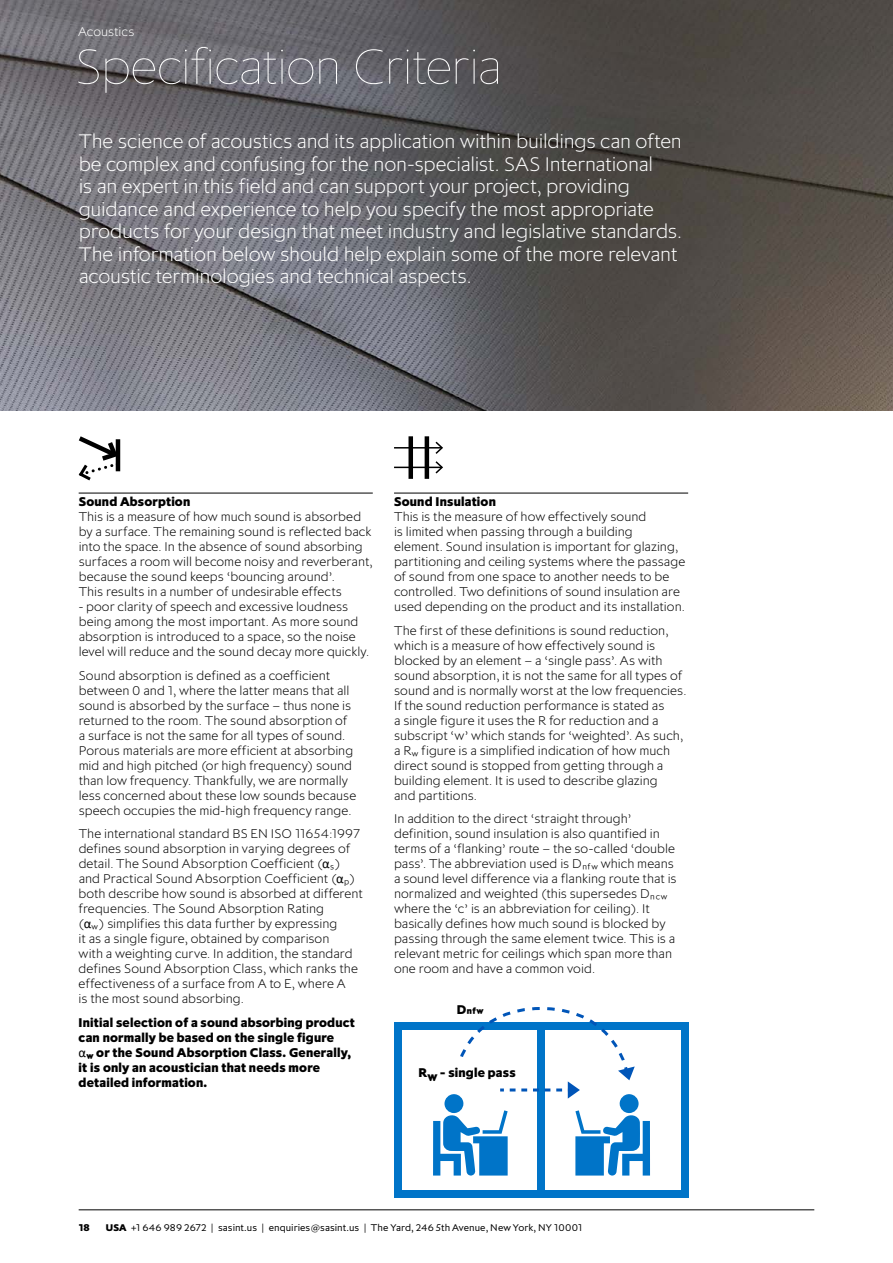
<style>
.page{position:relative;width:893px;height:1263px;background:#fff}
.page>*{position:absolute;margin:0;border:0;box-sizing:border-box;transform-origin:0 0}
.t1{font:52.5px "Pembroke Hair";letter-spacing:-.025em;color:#fff}
.t2{font:200 21px/22.5px "Pembroke";letter-spacing:-.01em;color:#fff}
.t3{font:200 13.5px/15px "Pembroke";color:#000}
.t4{font:800 13.5px/15px "Pembroke";letter-spacing:.015em;color:#000}
.t5{font:200 13.5px "Pembroke";color:#fff}
.t6{font:800 10.5px "Pembroke";color:#000}
.t7{font:10.35px "Pembroke";color:#000}
.s1{font-family:"Calibri";font-weight:400}
.s2{font-weight:800}
</style>
<div class="page">
<hr style="left:79px;top:1209px;width:735px;height:1px;background:#000">
<svg style="left:78px;top:436px;width:43px;height:45px"></svg>
<hr style="left:425px;top:436px;width:4px;height:43px;background:#000">
<div style="left:408px;top:436px;width:5px;height:43px;background:#000"></div>
<hr style="left:394px;top:447px;width:48px;height:1px;background:#000">
<hr style="left:394px;top:467px;width:48px;height:1px;background:#000">
<svg style="left:434px;top:441px;width:9px;height:33px"></svg>
<img style="left:0;top:0;width:893px;height:410px">
<hr style="left:79px;top:493px;width:294px;height:1px;background:#000">
<hr style="left:394px;top:493px;width:294px;height:1px;background:#000">
<div style="left:444px;top:1094px;width:19px;height:19px;background:#0074c8;border-radius:50%"></div>
<svg style="left:433px;top:1110px;width:75px;height:65px"></svg>
<div style="left:620px;top:1094px;width:19px;height:19px;background:#0074c8;border-radius:50%"></div>
<svg style="left:575px;top:1110px;width:75px;height:65px"></svg>
<div style="left:538px;top:1023px;width:7px;height:175px;background:#0074c8"></div>
<div style="left:394px;top:1023px;width:7px;height:175px;background:#0074c8"></div>
<div style="left:681px;top:1023px;width:7px;height:175px;background:#0074c8"></div>
<div style="left:394px;top:1023px;width:294px;height:7px;background:#0074c8"></div>
<div style="left:394px;top:1190px;width:294px;height:8px;background:#0074c8"></div>
<svg style="left:459px;top:1007px;width:176px;height:91px"></svg>
<p class="t5" style="left:78px;top:23px;width:58px">Acoustics</p>
<h1 class="t1" style="left:75px;top:35px;width:429px">Specification Criteria</h1>
<p class="t2" style="left:79px;top:129px;width:605px">The science of acoustics and its application within buildings can often be complex and confusing for the non-specialist. SAS International<br>is an expert in this field and can support your project, providing guidance and experience to help you specify the most appropriate products for your design that meet industry and legislative standards.<br>The information below should help explain some of the more relevant acoustic terminologies and technical aspects.</p>
<p class="t4" style="left:79px;top:493px;width:113px">Sound Absorption</p>
<p class="t3" style="left:79px;top:509px;width:296px">This is a measure of how much sound is absorbed by a surface. The remaining sound is reflected back into the space. In the absence of sound absorbing surfaces a room will become noisy and reverberant, because the sound keeps ‘bouncing around’.<br>This results in a number of undesirable effects</p>
<p class="t3" style="left:79px;top:599px;width:292px">- poor clarity of speech and excessive loudness being among the most important. As more sound absorption is introduced to a space, so the noise level will reduce and the sound decay more quickly.</p>
<p class="t3" style="left:79px;top:667px;width:279px">Sound absorption is defined as a coefficient between 0 and 1, where the latter means that all sound is absorbed by the surface – thus none is returned to the room. The sound absorption of<br>a surface is not the same for all types of sound.<br>Porous materials are more efficient at absorbing mid and high pitched (or high frequency) sound than low frequency. Thankfully, we are normally less concerned about these low sounds because speech occupies the mid-high frequency range.</p>
<p class="t3" style="left:79px;top:825px;width:286px">The international standard BS EN ISO 11654:1997 defines sound absorption in varying degrees of detail. The Sound Absorption Coefficient (<span class="s1">α</span>s) and Practical Sound Absorption Coefficient (<span class="s1">α</span>p) both describe how sound is absorbed at different frequencies. The Sound Absorption Rating<br>(<span class="s1">α</span>w) simplifies this data further by expressing<br>it as a single figure, obtained by comparison<br>with a weighting curve. In addition, the standard defines Sound Absorption Class, which ranks the effectiveness of a surface from A to E, where A<br>is the most sound absorbing.</p>
<p class="t4" style="left:79px;top:1014px;width:278px">Initial selection of a sound absorbing product can normally be based on the single figure<br><span class="s1">α</span>w or the Sound Absorption Class. Generally, it is only an acoustician that needs more detailed information.</p>
<p class="t4" style="left:394px;top:493px;width:103px">Sound Insulation</p>
<p class="t3" style="left:394px;top:509px;width:293px">This is the measure of how effectively sound<br>is limited when passing through a building<br>element. Sound insulation is important for glazing, partitioning and ceiling systems where the passage of sound from one space to another needs to be controlled. Two definitions of sound insulation are used depending on the product and its installation.</p>
<p class="t3" style="left:394px;top:622px;width:294px">The first of these definitions is sound reduction, which is a measure of how effectively sound is blocked by an element – a ‘single pass’. As with sound absorption, it is not the same for all types of sound and is normally worst at the low frequencies.<br>If the sound reduction performance is stated as<br>a single figure it uses the R for reduction and a subscript ‘w’ which stands for ‘weighted’. As such, a Rw figure is a simplified indication of how much direct sound is stopped from getting through a building element. It is used to describe glazing<br>and partitions.</p>
<p class="t3" style="left:394px;top:810px;width:284px">In addition to the direct ‘straight through’ definition, sound insulation is also quantified in terms of a ‘flanking’ route – the so-called ‘double pass’. The abbreviation used is Dⁿfw which means a sound level difference via a flanking route that is normalized and weighted (this supersedes Dⁿcw where the ‘c’ is an abbreviation for ceiling). It basically defines how much sound is blocked by passing through the same element twice. This is a relevant metric for ceilings which span more than one room and have a common void.</p>
<p class="t4" style="left:457px;top:1006px;width:28px">Dⁿfw</p>
<p class="t4" style="left:418px;top:1064px;width:99px">Rw - single pass</p>
<p class="t6" style="left:79px;top:1221px;width:13px">18</p>
<p class="t7" style="left:106px;top:1221px;width:478px"><span class="s2">USA</span> +1 646 989 2672 | sasint.us | enquiries@sasint.us | The Yard, 246 5th Avenue, New York, NY 10001</p>
</div>
